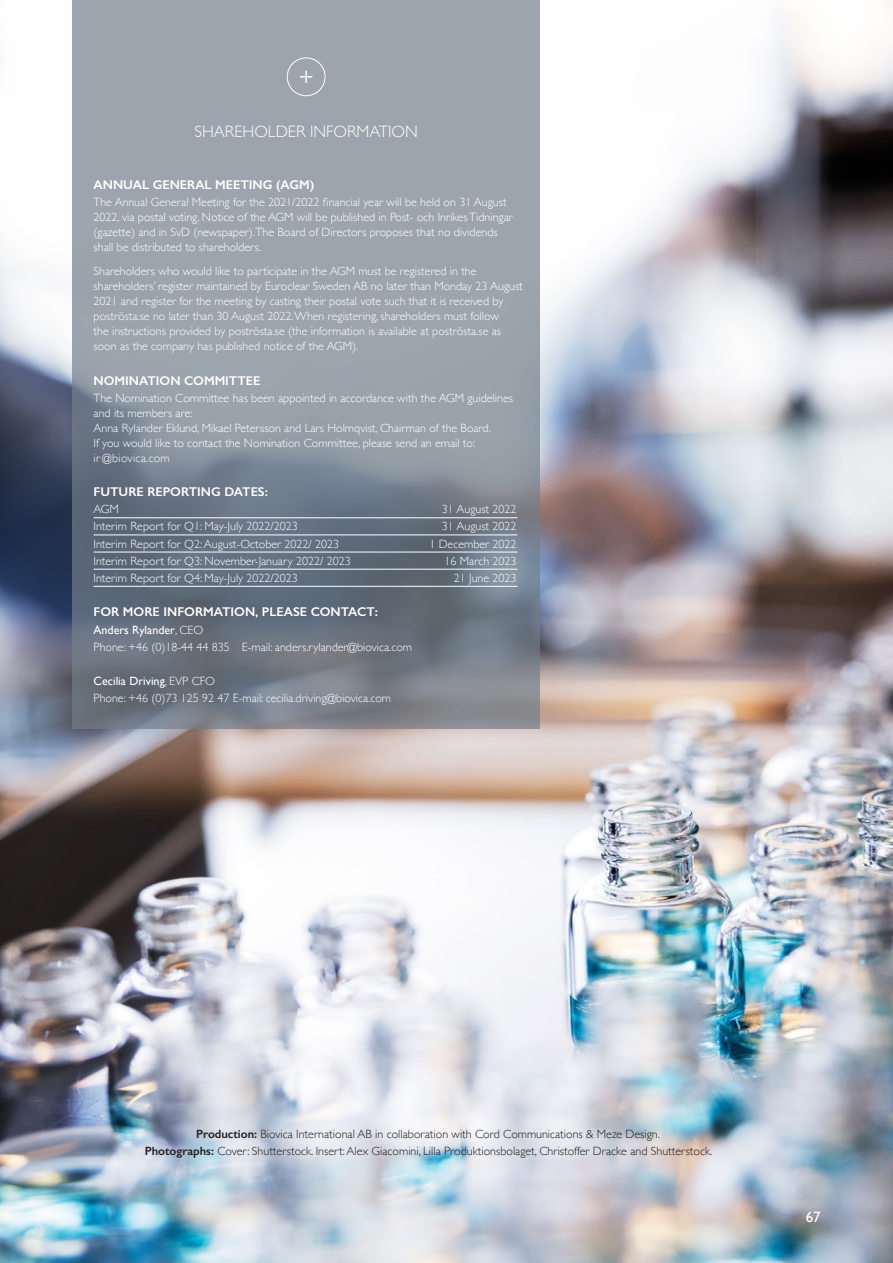
<style>
.page{position:relative;width:893px;height:1263px;background:#fff}
.page>*{position:absolute;margin:0;border:0;box-sizing:border-box;transform-origin:0 0}
.Faktarubrik{font:300 16.5px "Gill Sans";color:#fff}
.t1{font:15px "Gill Sans";color:#fff}
.Mellanrubrik_versal{font:600 12.75px "Gill Sans";color:#fff}
.Fakta_text{font:300 12px/15px "Gill Sans";color:#fff}
.Fakta_text-2{font:300 12px "Gill Sans";color:#231f20}
.Fakta_text-3{font:12px "Gill Sans";color:#fff}
.s1{font-weight:300}
.s2{font-weight:600}
</style>
<div class="page">
<img style="left:0;top:21px;width:893px;height:1242px">
<svg style="left:72px;top:0;width:468px;height:728px;background:#89939c"></svg>
<hr style="left:94px;top:517px;width:423px;height:1px;background:#fff">
<hr style="left:94px;top:535px;width:423px;height:1px;background:#fff">
<hr style="left:94px;top:552px;width:423px;height:1px;background:#fff">
<hr style="left:94px;top:569px;width:423px;height:1px;background:#fff">
<hr style="left:94px;top:586px;width:423px;height:1px;background:#fff">
<div style="left:287px;top:57px;width:39px;height:39px;border:1px solid #fff;border-radius:50%"></div>
<svg style="left:300px;top:71px;width:12px;height:12px"></svg>
<p class="Faktarubrik" style="left:194px;top:118px;width:225px">SHAREHOLDER INFORMATION</p>
<p class="Mellanrubrik_versal" style="left:94px;top:177px;width:222px">ANNUAL GENERAL MEETING (AGM)</p>
<p class="Fakta_text" style="left:94px;top:194px;width:421px">The Annual General Meeting for the 2021/2022 financial year will be held on 31 August 2022, via postal voting. Notice of the AGM will be published in Post- och Inrikes Tidningar (gazette) and in SvD (newspaper).The Board of Directors proposes that no dividends shall be distributed to shareholders.</p>
<p class="Fakta_text" style="left:94px;top:263px;width:431px">Shareholders who would like to participate in the AGM must be registered in the shareholders’ register maintained by Euroclear Sweden AB no later than Monday 23 August 2021 and register for the meeting by casting their postal vote such that it is received by poströsta.se no later than 30 August 2022. When registering, shareholders must follow<br>the instructions provided by poströsta.se (the information is available at poströsta.se as soon as the company has published notice of the AGM).</p>
<p class="Mellanrubrik_versal" style="left:94px;top:372px;width:168px">NOMINATION COMMITTEE</p>
<p class="Fakta_text" style="left:94px;top:390px;width:421px">The Nomination Committee has been appointed in accordance with the AGM guidelines and its members are:<br>Anna Rylander Eklund, Mikael Petersson and Lars Holmqvist, Chairman of the Board.<br>If you would like to contact the Nomination Committee, please send an email to:<br>ir @biovica.com</p>
<p class="Mellanrubrik_versal" style="left:94px;top:484px;width:176px">FUTURE REPORTING DATES:</p>
<p class="Fakta_text" style="left:94px;top:501px;width:27px">AGM</p>
<p class="Fakta_text" style="left:442px;top:501px;width:76px">31 August 2022</p>
<p class="Fakta_text" style="left:94px;top:518px;width:206px">Interim Report for Q1: May-July 2022/2023</p>
<p class="Fakta_text" style="left:442px;top:518px;width:76px">31 August 2022</p>
<p class="Fakta_text" style="left:94px;top:536px;width:247px">Interim Report for Q2: August-October 2022/ 2023</p>
<p class="Fakta_text" style="left:429px;top:536px;width:89px">1 December 2022</p>
<p class="Fakta_text" style="left:94px;top:553px;width:259px">Interim Report for Q3: November-January 2022/ 2023</p>
<p class="Fakta_text" style="left:445px;top:553px;width:74px">16 March 2023</p>
<p class="Fakta_text" style="left:94px;top:570px;width:206px">Interim Report for Q4: May-July 2022/2023</p>
<p class="Fakta_text" style="left:454px;top:570px;width:64px">21 June 2023</p>
<p class="Mellanrubrik_versal" style="left:94px;top:604px;width:286px">FOR MORE INFORMATION, PLEASE CONTACT:</p>
<p class="Fakta_text-3" style="left:94px;top:622px;width:111px">Anders Rylander<span class="s1">, CEO</span></p>
<p class="Fakta_text" style="left:94px;top:639px;width:320px">Phone: +46 (0)18-44 44 835 E-mail: anders.rylander@biovica.com</p>
<p class="Fakta_text-3" style="left:94px;top:674px;width:123px">Cecilia Driving<span class="s1">, EVP CFO</span></p>
<p class="Fakta_text" style="left:94px;top:690px;width:299px">Phone: +46 (0)73 125 92 47 E-mail: cecilia.driving@biovica.com</p>
<p class="Fakta_text-2" style="left:196px;top:1124px;width:465px"><span class="s2">Production:</span> Biovica International AB in collaboration with Cord Communications &amp; Meze Design.</p>
<p class="Fakta_text-2" style="left:145px;top:1141px;width:569px"><span class="s2">Photographs:</span> Cover: Shutterstock. Insert: Alex Giacomini, Lilla Produktionsbolaget, Christoffer Dracke and Shutterstock.</p>
<p class="t1" style="left:806px;top:1208px;width:16px">67</p>
</div>
